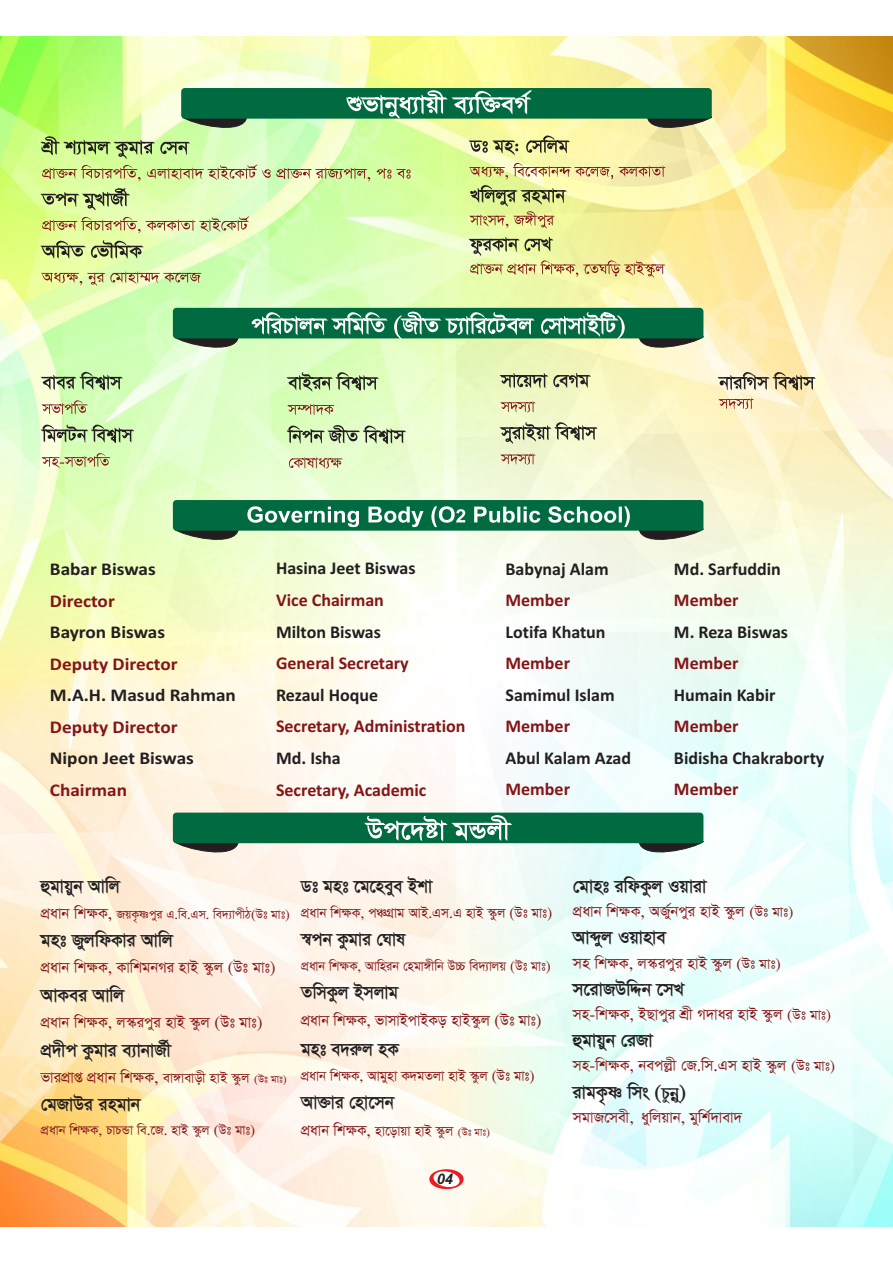
<style>
.page{position:relative;width:893px;height:1263px;background:#fff}
.page>*{position:absolute;margin:0;border:0;box-sizing:border-box;transform-origin:0 0}
.t1{font:21px "Sutonny MJ Bold";color:#231f20}
.t2{font:700 18px "Calibri";color:#231f20}
.t3{font:700 18px "Calibri";color:#841517}
.t4{font:700 18px "Calibri";color:#231f20;scale:1.07 1}
.t5{font:700 18px "Calibri";color:#841517;scale:1.07 1}
.t6{font:17.55px "Sutonny MJ";color:#841517}
.t7{font:16.05px "Sutonny MJ";color:#841517}
.t8{font:15.75px "Sutonny MJ";color:#841517}
.t9{font:15.15px "Sutonny MJ";color:#841517}
.t10{font:italic 700 14.55px "Arial";color:#231f20}
.t11{font:14.25px "Sutonny MJ";color:#841517}
.s1{font-size:17.55px}
.s2{font-size:15.75px}
.s3{font-size:12px}
.s4{font-family:"Prosenjit Normal"}
.s5{font-size:16.05px}
.s6{font-size:18px}
</style>
<div class="page">
<img style="left:0;top:36px;width:893px;height:1191px">
<svg style="left:429px;top:1169px;width:35px;height:20px"></svg>
<svg style="left:433px;top:1170px;width:27px;height:18px"></svg>
<svg style="left:286px;top:372px;width:120px;height:97px;background:#cae0ae"></svg>
<svg style="left:41px;top:372px;width:93px;height:96px;background:#c3dba6"></svg>
<svg style="left:499px;top:373px;width:99px;height:92px;background:#d7d9b2"></svg>
<svg style="left:717px;top:372px;width:99px;height:19px;background:#bdb296"></svg>
<svg style="left:718px;top:398px;width:36px;height:11px"></svg>
<div style="left:181px;top:88px;width:531px;height:31px;background:#006b41;border-radius:4px"></div>
<svg style="left:173px;top:336px;width:66px;height:20px"></svg>
<svg style="left:638px;top:335px;width:66px;height:21px"></svg>
<div style="left:173px;top:308px;width:530px;height:30px;background:#006b41;border-radius:4px"></div>
<svg style="left:173px;top:529px;width:66px;height:20px"></svg>
<svg style="left:638px;top:528px;width:66px;height:21px"></svg>
<div style="left:173px;top:500px;width:530px;height:31px;background:#006b41;border-radius:4px"></div>
<svg style="left:173px;top:841px;width:66px;height:20px"></svg>
<svg style="left:638px;top:840px;width:66px;height:21px"></svg>
<div style="left:173px;top:812px;width:530px;height:31px;background:#006b41;border-radius:4px"></div>
<svg style="left:40px;top:90px;width:673px;height:196px;background:#c3dd99"></svg>
<svg style="left:252px;top:312px;width:373px;height:27px"></svg>
<svg style="left:247px;top:506px;width:383px;height:21px"></svg>
<svg style="left:364px;top:815px;width:148px;height:26px"></svg>
<p class="t4" style="left:50px;top:562px;width:100px">Babar Biswas</p>
<p class="t2" style="left:276px;top:561px;width:141px">Hasina Jeet Biswas</p>
<p class="t2" style="left:505px;top:561px;width:105px">Babynaj Alam</p>
<p class="t2" style="left:674px;top:561px;width:108px">Md. Sarfuddin</p>
<p class="t5" style="left:50px;top:593px;width:62px">Director</p>
<p class="t3" style="left:276px;top:592px;width:109px">Vice Chairman</p>
<p class="t3" style="left:505px;top:593px;width:66px">Member</p>
<p class="t3" style="left:674px;top:593px;width:66px">Member</p>
<p class="t4" style="left:50px;top:625px;width:109px">Bayron Biswas</p>
<p class="t2" style="left:276px;top:624px;width:106px">Milton Biswas</p>
<p class="t2" style="left:505px;top:624px;width:102px">Lotifa Khatun</p>
<p class="t2" style="left:674px;top:624px;width:116px">M. Reza Biswas</p>
<p class="t5" style="left:50px;top:656px;width:121px">Deputy Director</p>
<p class="t3" style="left:276px;top:656px;width:134px">General Secretary</p>
<p class="t3" style="left:505px;top:656px;width:66px">Member</p>
<p class="t3" style="left:674px;top:656px;width:66px">Member</p>
<p class="t4" style="left:50px;top:688px;width:175px">M.A.H. Masud Rahman</p>
<p class="t2" style="left:276px;top:687px;width:104px">Rezaul Hoque</p>
<p class="t2" style="left:505px;top:687px;width:111px">Samimul Islam</p>
<p class="t2" style="left:674px;top:687px;width:103px">Humain Kabir</p>
<p class="t5" style="left:50px;top:719px;width:121px">Deputy Director</p>
<p class="t3" style="left:276px;top:719px;width:191px">Secretary, Administration</p>
<p class="t3" style="left:505px;top:719px;width:66px">Member</p>
<p class="t3" style="left:674px;top:719px;width:66px">Member</p>
<p class="t4" style="left:50px;top:751px;width:136px">Nipon Jeet Biswas</p>
<p class="t2" style="left:276px;top:750px;width:66px">Md. Isha</p>
<p class="t2" style="left:505px;top:750px;width:127px">Abul Kalam Azad</p>
<p class="t2" style="left:674px;top:750px;width:152px">Bidisha Chakraborty</p>
<p class="t5" style="left:50px;top:782px;width:74px">Chairman</p>
<p class="t3" style="left:276px;top:782px;width:152px">Secretary, Academic</p>
<p class="t3" style="left:505px;top:782px;width:66px">Member</p>
<p class="t3" style="left:674px;top:782px;width:66px">Member</p>
<p class="t1" style="left:41px;top:876px;width:80px">ÛGVQYB AVWJ</p>
<p class="t1" style="left:41px;top:930px;width:133px">GNT RYJWDKVI AVWJ</p>
<p class="t1" style="left:41px;top:985px;width:85px">AVKEI AVWJ</p>
<p class="t1" style="left:41px;top:1040px;width:132px">CÖ`XC KZGVI E¨VBVR©X</p>
<p class="t1" style="left:41px;top:1094px;width:101px">†GRVDI INGVB</p>
<p class="t11" style="left:41px;top:907px;width:250px"><span class="s1">CÖAVB WKŸK,</span> RQK…ÒCYI G.WE.GM. WE`¨VCXV(DT GVT)</p>
<p class="t6" style="left:41px;top:959px;width:236px">CÖAVB WKŸK, KVWKGBMI NVB ¯‹ZJ (DT GVT)</p>
<p class="t6" style="left:41px;top:1014px;width:223px">CÖAVB WKŸK, J¯‹ICYI NVB ¯‹ZJ (DT GVT)</p>
<p class="t6" style="left:41px;top:1069px;width:247px">FVICÖVß CÖAVB WKŸK, <span class="s2">EV½VEVOX NVB ¯‹ZJ</span> <span class="s3">(DT GVT)</span></p>
<p class="t9" style="left:41px;top:1123px;width:216px">CÖAVB WKŸK, PVPÛV WE.‡R. NVB ¯‹ZJ (DT GVT)</p>
<p class="t1" style="left:301px;top:876px;width:133px">WT GNT ‡G‡NEYE BKV</p>
<p class="t1" style="left:301px;top:930px;width:106px">¯^CB KZGVI †NVL</p>
<p class="t1" style="left:301px;top:982px;width:99px">ZWMKZJ BMJVG</p>
<p class="t1" style="left:301px;top:1039px;width:99px">GNT E`IÆJ NK</p>
<p class="t1" style="left:301px;top:1093px;width:94px">AV³VI †NV‡MB</p>
<p class="t7" style="left:301px;top:905px;width:253px">CÖAVB WKŸK, CÂMÖVG AVB.GM.G NVB ¯‹ZJ (DT GVT)</p>
<p class="t9" style="left:301px;top:959px;width:251px">CÖAVB WKŸK, AVWNIB †NGV½XWB D”P WE`¨VJQ (DT GVT)</p>
<p class="t6" style="left:301px;top:1012px;width:242px">CÖAVB WKŸK, FVMVBCVBKO NVB¯‹ZJ (DT GVT)</p>
<p class="t7" style="left:301px;top:1068px;width:235px"><span class="s2">CÖAVB WKŸK,</span> AVGYNV K`GZJV NVB ¯‹ZJ (DT GVT)</p>
<p class="t8" style="left:301px;top:1124px;width:190px"><span class="s1">CÖAVB WKŸK,</span> NV‡OVQV NVB ¯‹ZJ <span class="s3">(DT GVT)</span></p>
<p class="t10" style="left:437px;top:1173px;width:18px">04</p>
<p class="t1" style="left:573px;top:876px;width:135px">†GVNT IWDKZJ IQVIV</p>
<p class="t1" style="left:573px;top:927px;width:94px">AVÃYJ IQVNVE</p>
<p class="t1" style="left:573px;top:979px;width:112px">M‡IVRDWÏB ‡ML</p>
<p class="t1" style="left:573px;top:1030px;width:81px">ÛGVQYB †IRV</p>
<p class="t1" style="left:573px;top:1082px;width:115px">IVGK…Ò WMS (<span class="s4">Pzbœy</span>)</p>
<p class="t6" style="left:573px;top:903px;width:222px">CÖAVB WKŸK, AR©YBCYI NVB ¯‹ZJ <span class="s5">(DT GVT)</span></p>
<p class="t6" style="left:573px;top:955px;width:209px"><span class="s6">MN</span> WKŸK, J¯‹ICYI NVB ¯‹ZJ <span class="s5">(DT GVT)</span></p>
<p class="t6" style="left:573px;top:1006px;width:260px">MN-WKŸK, BQVCYI KÖX M`VAI NVB ¯‹ZJ <span class="s5">(DT GVT)</span></p>
<p class="t6" style="left:573px;top:1057px;width:264px">MN-WKŸK, BECJØX †R.WM.GM NVB ¯‹ZJ <span class="s5">(DT GVT)</span></p>
<p class="t6" style="left:573px;top:1109px;width:170px">MGVR‡MEX, AYWJQVB, GYWK©`VEV`</p>
</div>
